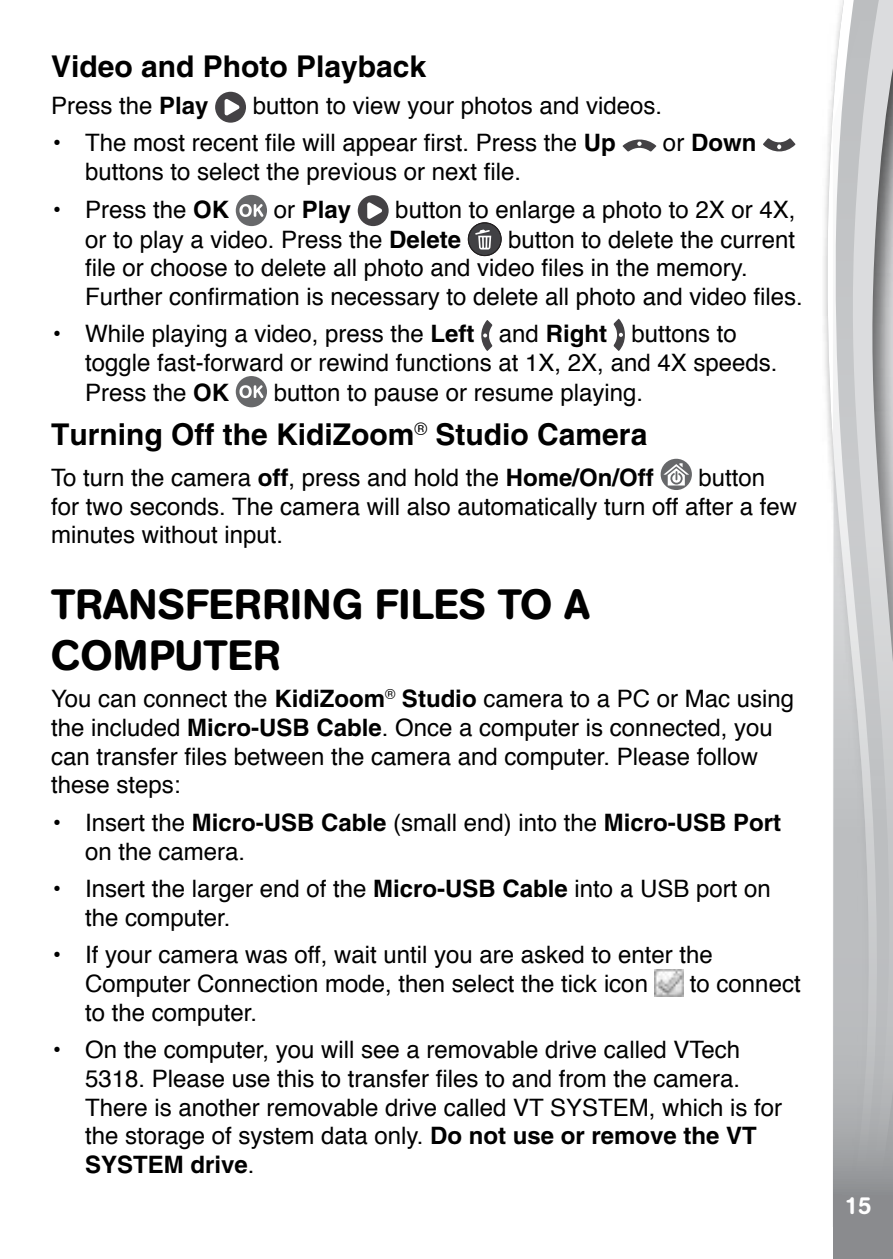
<style>
.page{position:relative;width:893px;height:1259px;background:#fff}
.page>*{position:absolute;margin:0;border:0;box-sizing:border-box;transform-origin:0 0}
.t1{font:500 42px/50.4px "AG Book Rounded";letter-spacing:.02em;color:#000}
.t2{font:700 30px "Helvetica";color:#000}
.t3{font:24px/28.8px "Helvetica";color:#000}
.t4{font:700 24px "Helvetica";color:#000}
.t5{font:500 24px "AG Book Rounded";color:#fff}
.s1{font-weight:700}
.s2{font-weight:400}
</style>
<div class="page">
<div style="left:820px;top:0;width:73px;height:1259px;background:#000;opacity:.75"></div>
<svg style="left:827px;top:0;width:6px;height:1227px"></svg>
<svg style="left:833px;top:0;width:60px;height:1259px;background:#c1c3c4"></svg>
<div style="left:765px;top:1227px;width:68px;height:32px;background:#fff"></div>
<div style="left:215px;top:92px;width:31px;height:31px;background:#444245;border-radius:50%"></div>
<svg style="left:225px;top:99px;width:15px;height:17px"></svg>
<svg style="left:622px;top:139px;width:34px;height:13px"></svg>
<svg style="left:763px;top:138px;width:32px;height:14px"></svg>
<div style="left:236px;top:195px;width:31px;height:31px;background:#67686a;border-radius:50%"></div>
<svg style="left:239px;top:204px;width:24px;height:13px"></svg>
<div style="left:358px;top:195px;width:31px;height:31px;background:#444245;border-radius:50%"></div>
<svg style="left:367px;top:202px;width:15px;height:17px"></svg>
<div style="left:468px;top:223px;width:33px;height:33px;background:#414144;border-radius:50%"></div>
<div style="left:468px;top:222px;width:33px;height:34px;border:1px solid #221f20;border-radius:50%"></div>
<svg style="left:475px;top:229px;width:16px;height:20px"></svg>
<svg style="left:481px;top:320px;width:11px;height:31px"></svg>
<svg style="left:613px;top:319px;width:12px;height:32px"></svg>
<div style="left:236px;top:376px;width:31px;height:31px;background:#67686a;border-radius:50%"></div>
<svg style="left:239px;top:385px;width:24px;height:13px"></svg>
<svg style="left:661px;top:459px;width:31px;height:31px"></svg>
<svg style="left:663px;top:463px;width:26px;height:22px"></svg>
<img style="left:655px;top:969px;width:28px;height:27px">
<p class="t2" style="left:51px;top:48px;width:377px">Video and Photo Playback</p>
<p class="t3" style="left:51px;top:93px;width:159px">Press the <span class="s1">Play</span></p>
<p class="t3" style="left:253px;top:93px;width:411px">button to view your photos and videos.</p>
<p class="t3" style="left:51px;top:130px;width:566px">• The most recent file will appear first. Press the <span class="s1">Up</span></p>
<p class="t4" style="left:663px;top:128px;width:95px"><span class="s2">or</span> Down</p>
<p class="t3" style="left:85px;top:159px;width:438px">buttons to select the previous or next file.</p>
<p class="t3" style="left:51px;top:196px;width:180px">• Press the <span class="s1">OK</span></p>
<p class="t4" style="left:274px;top:194px;width:79px"><span class="s2">or</span> Play</p>
<p class="t3" style="left:85px;top:196px;width:712px;line-height:30px;text-indent:310px">button to enlarge a photo to 2X or 4X, or to play a video. Press the <span class="s1">Delete</span></p>
<p class="t3" style="left:85px;top:226px;width:719px;text-indent:423px">button to delete the current file or choose to delete all photo and video files in the memory.<br>Further confirmation is necessary to delete all photo and video files.</p>
<p class="t3" style="left:85px;top:321px;width:694px;text-indent:-34px">• While playing a video, press the <span class="s1">Left</span> and <span class="s1">Right</span> buttons to toggle fast-forward or rewind functions at 1X, 2X, and 4X speeds.<br>Press the <span class="s1">OK</span></p>
<p class="t3" style="left:274px;top:379px;width:371px">button to pause or resume playing.</p>
<p class="t2" style="left:51px;top:416px;width:598px">Turning Off the KidiZoom<sup>®</sup> Studio Camera</p>
<p class="t3" style="left:51px;top:464px;width:604px">To turn the camera <span class="s1">off</span>, press and hold the <span class="s1">Home/On/Off</span></p>
<p class="t3" style="left:51px;top:464px;width:748px;text-indent:647px">button for two seconds. The camera will also automatically turn off after a few minutes without input.</p>
<h1 class="t1" style="left:51px;top:580px;width:540px">TRANSFERRING FILES TO A<br>COMPUTER</h1>
<p class="t3" style="left:51px;top:685px;width:745px">You can connect the <span class="s1">KidiZoom</span><sup>®</sup> <span class="s1">Studio</span> camera to a PC or Mac using the included <span class="s1">Micro-USB Cable</span>. Once a computer is connected, you can transfer files between the camera and computer. Please follow these steps:</p>
<p class="t3" style="left:85px;top:809px;width:698px;text-indent:-34px">• Insert the <span class="s1">Micro-USB Cable</span> (small end) into the <span class="s1">Micro-USB Port </span>on the camera.</p>
<p class="t3" style="left:85px;top:875px;width:687px;text-indent:-34px">• Insert the larger end of the <span class="s1">Micro-USB Cable</span> into a USB port on the computer.</p>
<p class="t3" style="left:85px;top:941px;width:629px;text-indent:-34px">• If your camera was off, wait until you are asked to enter the<br>Computer Connection mode, then select the tick icon</p>
<p class="t3" style="left:690px;top:970px;width:112px">to connect</p>
<p class="t3" style="left:85px;top:999px;width:174px">to the computer.</p>
<p class="t3" style="left:85px;top:1036px;width:699px;text-indent:-34px">• On the computer, you will see a removable drive called VTech 5318. Please use this to transfer files to and from the camera.<br>There is another removable drive called VT SYSTEM, which is for the storage of system data only. <span class="s1">Do not use or remove the VT SYSTEM drive</span>.</p>
<p class="t5" style="left:844px;top:1191px;width:28px">15</p>
</div>
